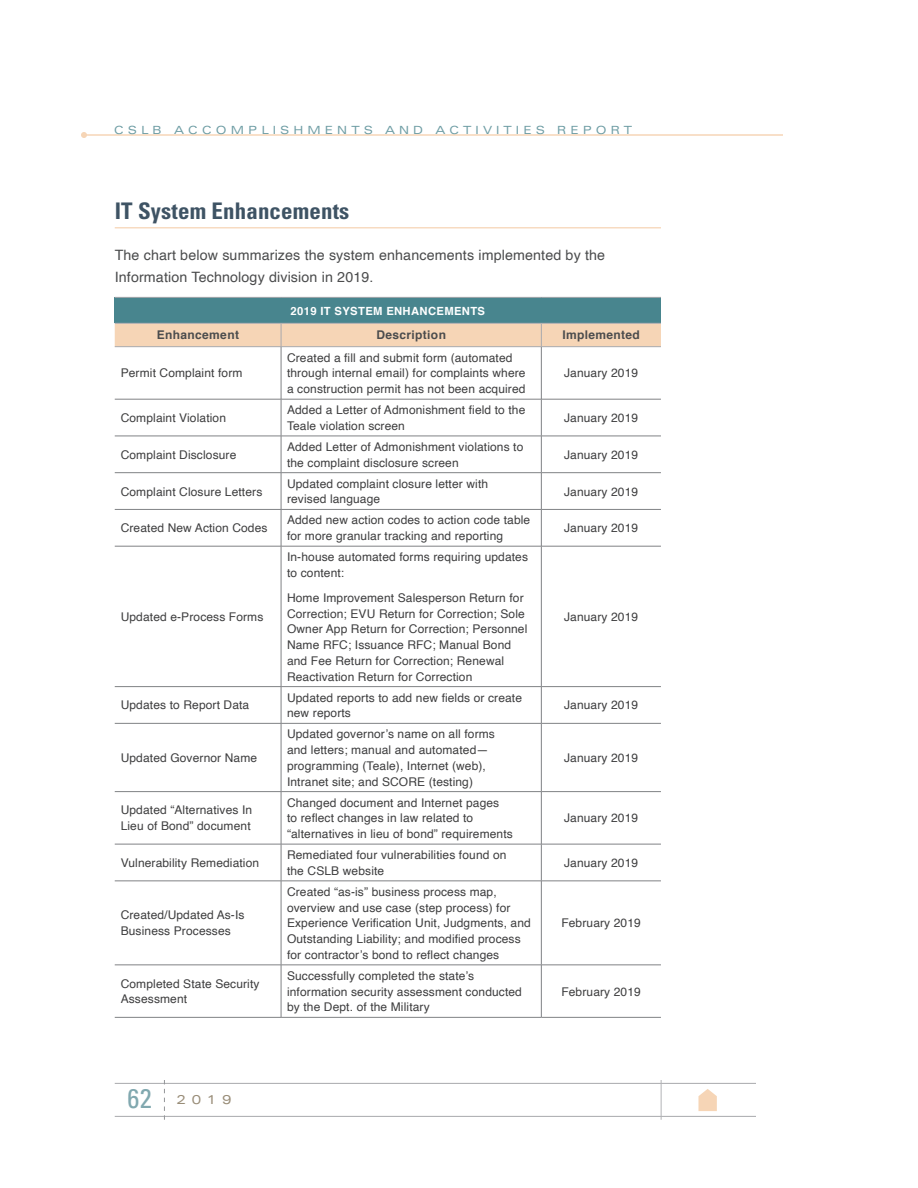
<style>
.page{position:relative;width:918px;height:1188px;background:#fff}
.page>*{position:absolute;margin:0;border:0;box-sizing:border-box;transform-origin:0 0}
.Subhead_1{font:700 condensed 22.8px "Univers LT Std";letter-spacing:.005em;color:#3e5364}
.Body{font:14.25px/21.8px "Helvetica";letter-spacing:.01em;color:#4b4c4d}
.t1{font:expanded 12.75px "Univers LT Std";color:#998d78}
.Table_-_Body{font:12px/15.8px "Helvetica";letter-spacing:.01em;color:#3e3e3f}
.Table_-_Footer{font:700 12px "Helvetica";letter-spacing:.03em;color:#4b4c4d}
.t2{font:expanded 11.25px "Univers LT Std";letter-spacing:.36em;color:#6e9da4}
.Table_-_Header{font:700 11.25px "Helvetica";letter-spacing:.03em;color:#fff}
.s1{font-stretch:condensed;font-size:27px;color:#81a8af}
</style>
<div class="page">
<hr style="left:115px;top:1083px;width:641px;height:1px;background:#a8a9ad">
<hr style="left:115px;top:1116px;width:641px;height:1px;background:#a8a9ad">
<hr style="left:661px;top:1080px;width:1px;height:40px;background:#b2b3b7">
<svg style="left:164px;top:1080px;width:1px;height:40px"></svg>
<hr style="left:84px;top:134px;width:699px;height:2px;background:#f6d5b6">
<svg style="left:81px;top:132px;width:6px;height:6px"></svg>
<svg style="left:698px;top:1089px;width:19px;height:22px"></svg>
<hr style="left:115px;top:227px;width:546px;height:1px;background:#f6d5b6">
<div style="left:115px;top:297px;width:546px;height:26px;background:#48858e"></div>
<hr style="left:115px;top:297px;width:166px;height:1px;background:#a8a9ad">
<hr style="left:281px;top:297px;width:260px;height:1px;background:#a8a9ad">
<hr style="left:541px;top:297px;width:120px;height:1px;background:#a8a9ad">
<div style="left:115px;top:323px;width:546px;height:23px;background:#f6d5b6"></div>
<hr style="left:115px;top:346px;width:166px;height:1px;background:#a8a9ad">
<hr style="left:281px;top:346px;width:260px;height:1px;background:#a8a9ad">
<hr style="left:541px;top:346px;width:120px;height:1px;background:#a8a9ad">
<hr style="left:281px;top:347px;width:1px;height:52px;background:#808285">
<hr style="left:541px;top:347px;width:1px;height:52px;background:#808285">
<hr style="left:115px;top:399px;width:166px;height:1px;background:#808285">
<hr style="left:281px;top:399px;width:260px;height:1px;background:#808285">
<hr style="left:281px;top:399px;width:1px;height:37px;background:#808285">
<hr style="left:541px;top:399px;width:120px;height:1px;background:#808285">
<hr style="left:541px;top:399px;width:1px;height:37px;background:#808285">
<hr style="left:115px;top:436px;width:166px;height:1px;background:#808285">
<hr style="left:281px;top:436px;width:260px;height:1px;background:#808285">
<hr style="left:281px;top:436px;width:1px;height:36px;background:#808285">
<hr style="left:541px;top:436px;width:120px;height:1px;background:#808285">
<hr style="left:541px;top:436px;width:1px;height:36px;background:#808285">
<hr style="left:115px;top:472px;width:166px;height:1px;background:#808285">
<hr style="left:281px;top:472px;width:260px;height:1px;background:#808285">
<hr style="left:281px;top:473px;width:1px;height:36px;background:#808285">
<hr style="left:541px;top:472px;width:120px;height:1px;background:#808285">
<hr style="left:541px;top:473px;width:1px;height:36px;background:#808285">
<hr style="left:115px;top:509px;width:166px;height:1px;background:#808285">
<hr style="left:281px;top:509px;width:260px;height:1px;background:#808285">
<hr style="left:281px;top:510px;width:1px;height:36px;background:#808285">
<hr style="left:541px;top:509px;width:120px;height:1px;background:#808285">
<hr style="left:541px;top:510px;width:1px;height:36px;background:#808285">
<hr style="left:115px;top:546px;width:166px;height:1px;background:#808285">
<hr style="left:281px;top:546px;width:260px;height:1px;background:#808285">
<hr style="left:281px;top:546px;width:1px;height:140px;background:#808285">
<hr style="left:541px;top:546px;width:120px;height:1px;background:#808285">
<hr style="left:541px;top:546px;width:1px;height:140px;background:#808285">
<hr style="left:115px;top:686px;width:166px;height:1px;background:#808285">
<hr style="left:281px;top:686px;width:260px;height:1px;background:#808285">
<hr style="left:281px;top:687px;width:1px;height:36px;background:#808285">
<hr style="left:541px;top:686px;width:120px;height:1px;background:#808285">
<hr style="left:541px;top:687px;width:1px;height:36px;background:#808285">
<hr style="left:115px;top:723px;width:166px;height:1px;background:#808285">
<hr style="left:281px;top:723px;width:260px;height:1px;background:#808285">
<hr style="left:281px;top:724px;width:1px;height:67px;background:#808285">
<hr style="left:541px;top:723px;width:120px;height:1px;background:#808285">
<hr style="left:541px;top:724px;width:1px;height:67px;background:#808285">
<hr style="left:115px;top:791px;width:166px;height:1px;background:#808285">
<hr style="left:281px;top:791px;width:260px;height:1px;background:#808285">
<hr style="left:281px;top:792px;width:1px;height:52px;background:#808285">
<hr style="left:541px;top:791px;width:120px;height:1px;background:#808285">
<hr style="left:541px;top:792px;width:1px;height:52px;background:#808285">
<hr style="left:115px;top:844px;width:166px;height:1px;background:#808285">
<hr style="left:281px;top:844px;width:260px;height:1px;background:#808285">
<hr style="left:281px;top:844px;width:1px;height:37px;background:#808285">
<hr style="left:541px;top:844px;width:120px;height:1px;background:#808285">
<hr style="left:541px;top:844px;width:1px;height:37px;background:#808285">
<hr style="left:115px;top:881px;width:166px;height:1px;background:#808285">
<hr style="left:281px;top:881px;width:260px;height:1px;background:#808285">
<hr style="left:281px;top:881px;width:1px;height:84px;background:#808285">
<hr style="left:541px;top:881px;width:120px;height:1px;background:#808285">
<hr style="left:541px;top:881px;width:1px;height:84px;background:#808285">
<hr style="left:115px;top:965px;width:166px;height:1px;background:#808285">
<hr style="left:281px;top:965px;width:260px;height:1px;background:#808285">
<hr style="left:281px;top:965px;width:1px;height:52px;background:#808285">
<hr style="left:541px;top:965px;width:120px;height:1px;background:#808285">
<hr style="left:541px;top:965px;width:1px;height:52px;background:#808285">
<hr style="left:115px;top:1017px;width:166px;height:1px;background:#808285">
<hr style="left:281px;top:1017px;width:260px;height:1px;background:#808285">
<hr style="left:541px;top:1017px;width:120px;height:1px;background:#808285">
<p class="t2" style="left:114px;top:123px;width:520px">CSLB ACCOMPLISHMENTS AND ACTIVITIES REPORT</p>
<p class="Subhead_1" style="left:115px;top:197px;width:236px">IT System Enhancements</p>
<p class="Body" style="left:115px;top:245px;width:492px">The chart below summarizes the system enhancements implemented by the<br>Information Technology division in 2019.</p>
<p class="Table_-_Header" style="left:291px;top:302px;width:196px">2019 IT SYSTEM ENHANCEMENTS</p>
<p class="Table_-_Footer" style="left:157px;top:326px;width:84px">Enhancement</p>
<p class="Table_-_Footer" style="left:376px;top:326px;width:71px">Description</p>
<p class="Table_-_Footer" style="left:562px;top:326px;width:79px">Implemented</p>
<p class="Table_-_Body" style="left:121px;top:366px;width:123px">Permit Complaint form</p>
<p class="Table_-_Body" style="left:287px;top:350px;width:240px">Created a fill and submit form (automated through internal email) for complaints where a construction permit has not been acquired</p>
<p class="Table_-_Body" style="left:564px;top:366px;width:76px">January 2019</p>
<p class="Table_-_Body" style="left:121px;top:410px;width:107px">Complaint Violation</p>
<p class="Table_-_Body" style="left:287px;top:402px;width:240px">Added a Letter of Admonishment field to the<br>Teale violation screen</p>
<p class="Table_-_Body" style="left:564px;top:410px;width:76px">January 2019</p>
<p class="Table_-_Body" style="left:121px;top:447px;width:117px">Complaint Disclosure</p>
<p class="Table_-_Body" style="left:287px;top:439px;width:238px">Added Letter of Admonishment violations to the complaint disclosure screen</p>
<p class="Table_-_Body" style="left:564px;top:447px;width:76px">January 2019</p>
<p class="Table_-_Body" style="left:121px;top:484px;width:143px">Complaint Closure Letters</p>
<p class="Table_-_Body" style="left:287px;top:476px;width:203px">Updated complaint closure letter with revised language</p>
<p class="Table_-_Body" style="left:564px;top:484px;width:76px">January 2019</p>
<p class="Table_-_Body" style="left:121px;top:521px;width:148px">Created New Action Codes</p>
<p class="Table_-_Body" style="left:287px;top:513px;width:245px">Added new action codes to action code table for more granular tracking and reporting</p>
<p class="Table_-_Body" style="left:564px;top:521px;width:76px">January 2019</p>
<p class="Table_-_Body" style="left:121px;top:609px;width:144px">Updated e-Process Forms</p>
<p class="Table_-_Body" style="left:287px;top:549px;width:243px">In-house automated forms requiring updates to content:</p>
<p class="Table_-_Body" style="left:287px;top:590px;width:242px">Home Improvement Salesperson Return for Correction; EVU Return for Correction; Sole Owner App Return for Correction; Personnel Name RFC; Issuance RFC; Manual Bond and Fee Return for Correction; Renewal Reactivation Return for Correction</p>
<p class="Table_-_Body" style="left:564px;top:609px;width:76px">January 2019</p>
<p class="Table_-_Body" style="left:121px;top:698px;width:130px">Updates to Report Data</p>
<p class="Table_-_Body" style="left:287px;top:690px;width:237px">Updated reports to add new fields or create new reports</p>
<p class="Table_-_Body" style="left:564px;top:698px;width:76px">January 2019</p>
<p class="Table_-_Body" style="left:121px;top:750px;width:138px">Updated Governor Name</p>
<p class="Table_-_Body" style="left:287px;top:727px;width:209px">Updated governor’s name on all forms and letters; manual and automated— programming (Teale), Internet (web), Intranet site; and SCORE (testing)</p>
<p class="Table_-_Body" style="left:564px;top:750px;width:76px">January 2019</p>
<p class="Table_-_Body" style="left:121px;top:803px;width:133px">Updated “Alternatives In<br>Lieu of Bond” document</p>
<p class="Table_-_Body" style="left:287px;top:795px;width:227px">Changed document and Internet pages<br>to reflect changes in law related to “alternatives in lieu of bond” requirements</p>
<p class="Table_-_Body" style="left:564px;top:811px;width:76px">January 2019</p>
<p class="Table_-_Body" style="left:121px;top:855px;width:140px">Vulnerability Remediation</p>
<p class="Table_-_Body" style="left:287px;top:847px;width:221px">Remediated four vulnerabilities found on the CSLB website</p>
<p class="Table_-_Body" style="left:564px;top:855px;width:76px">January 2019</p>
<p class="Table_-_Body" style="left:121px;top:908px;width:125px">Created/Updated As-Is<br>Business Processes</p>
<p class="Table_-_Body" style="left:287px;top:884px;width:245px">Created “as-is” business process map, overview and use case (step process) for Experience Verification Unit, Judgments, and Outstanding Liability; and modified process for contractor’s bond to reflect changes</p>
<p class="Table_-_Body" style="left:561px;top:916px;width:81px">February 2019</p>
<p class="Table_-_Body" style="left:121px;top:976px;width:140px">Completed State Security<br>Assessment</p>
<p class="Table_-_Body" style="left:287px;top:968px;width:236px">Successfully completed the state’s information security assessment conducted by the Dept. of the Military</p>
<p class="t1" style="left:127px;top:1092px;width:106px"><span class="s1">62</span> 2019</p>
<p class="Table_-_Body" style="left:561px;top:984px;width:81px">February 2019</p>
</div>
